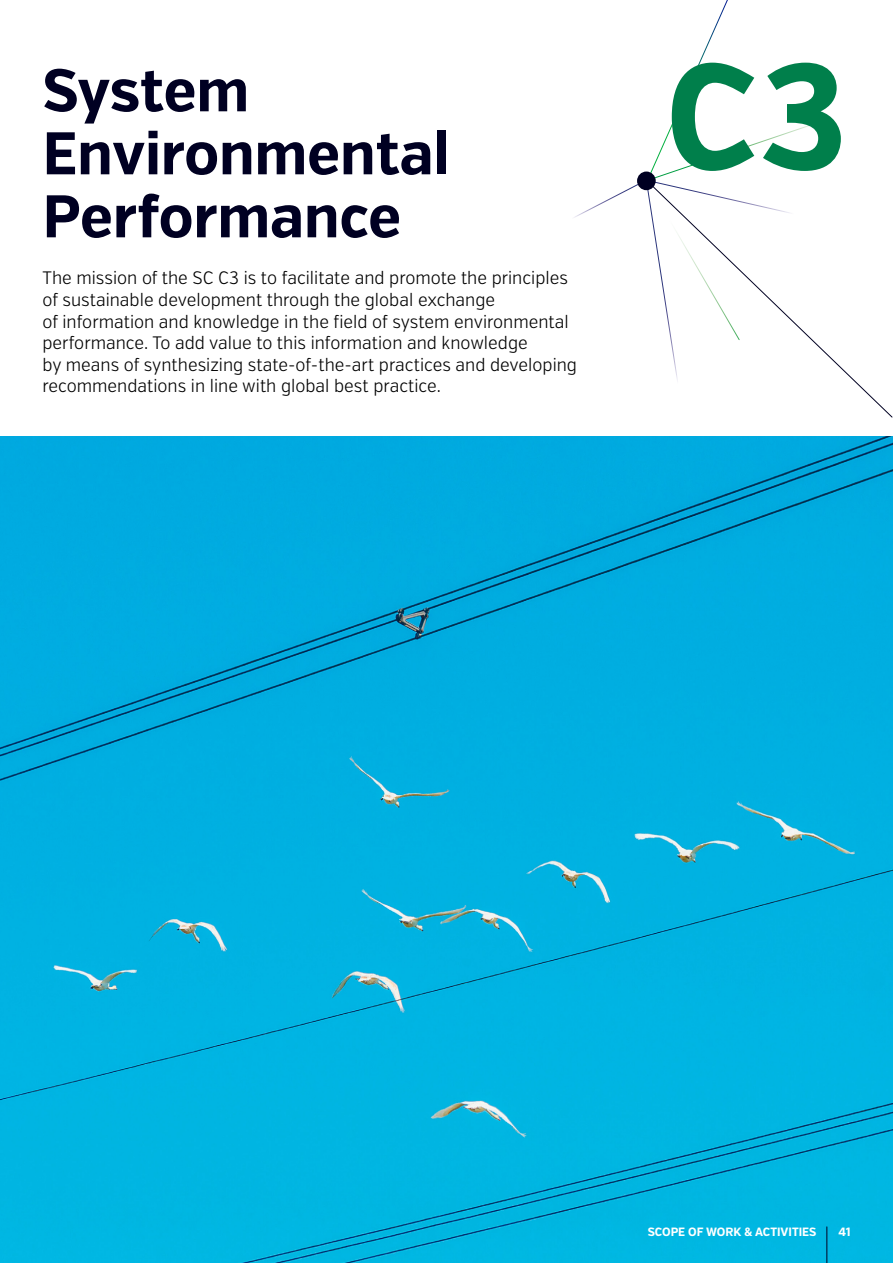
<style>
.page{position:relative;width:893px;height:1263px;background:#fff}
.page>*{position:absolute;margin:0;border:0;box-sizing:border-box;transform-origin:0 0}
.t1{font:700 150px "Verb Cond";color:#007f4b}
.t2{font:700 60px/63px "Verb Cond";color:#002}
.t3{font:300 18px/21.6px "Verb Cond";color:#000}
.t4{font:700 12px "Verb Cond";color:#fff}
</style>
<div class="page">
<svg style="left:574px;top:0;width:245px;height:218px"></svg>
<svg style="left:646px;top:180px;width:247px;height:238px"></svg>
<div style="left:637px;top:172px;width:19px;height:18px;background:#002;border-radius:50%"></div>
<div style="left:0;top:437px;width:893px;height:826px;background:#00b1e1"></div>
<hr style="left:826px;top:1227px;width:1px;height:36px;background:#002">
<h2 class="t2" style="left:43px;top:60px;width:408px">System<br>Environmental<br>Performance</h2>
<p class="t3" style="left:43px;top:268px;width:536px">The mission of the SC C3 is to facilitate and promote the principles of sustainable development through the global exchange<br>of information and knowledge in the field of system environmental performance. To add value to this information and knowledge<br>by means of synthesizing state-of-the-art practices and developing recommendations in line with global best practice.</p>
<h1 class="t1" style="left:665px;top:26px;width:183px">C3</h1>
<p class="t4" style="left:648px;top:1225px;width:170px">SCOPE OF WORK &amp; ACTIVITIES</p>
<p class="t4" style="left:838px;top:1225px;width:14px">41</p>
</div>
